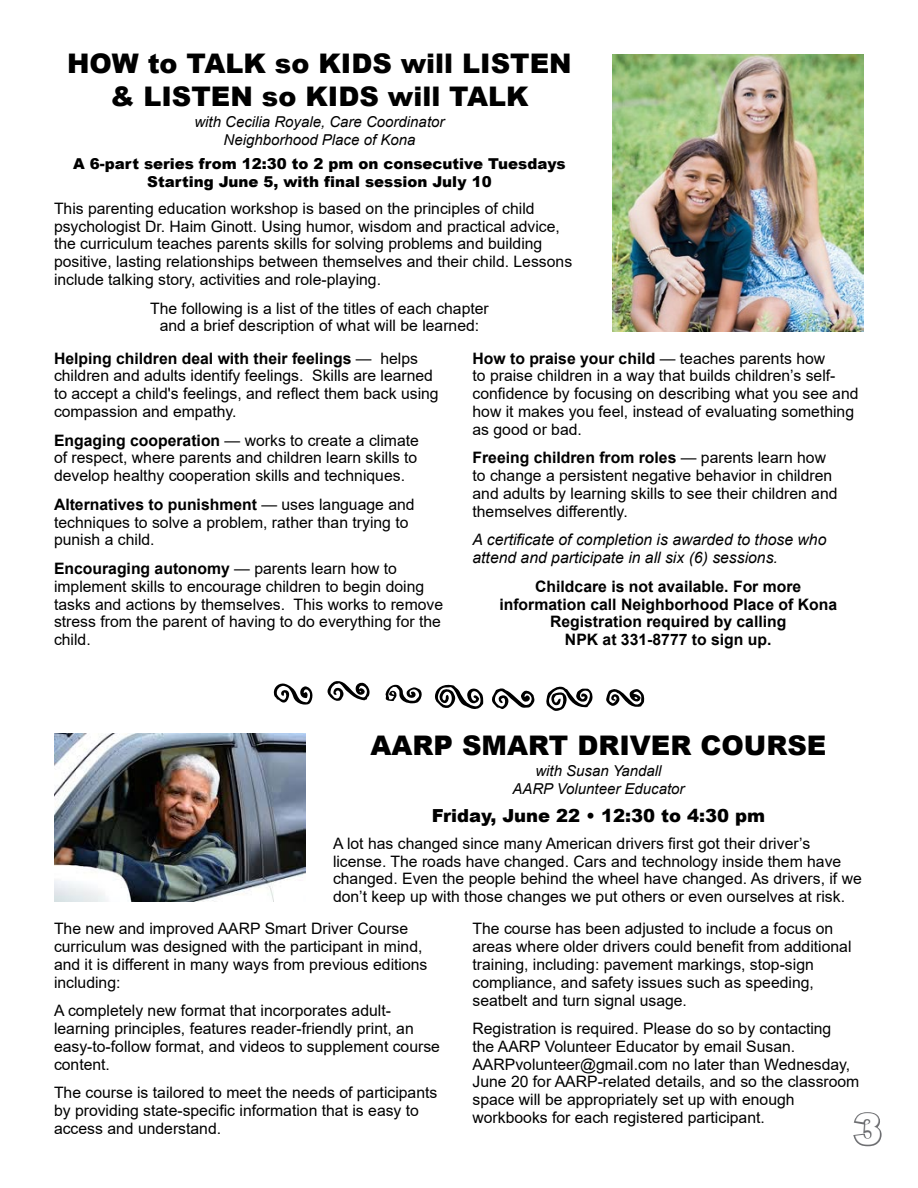
<style>
.page{position:relative;width:918px;height:1188px;background:#fff}
.page>*{position:absolute;margin:0;border:0;box-sizing:border-box;transform-origin:0 0}
.t1{font:900 42px "Arial";color:#fff}
.t2{font:900 27px/32.4px "Arial";color:#000;text-align:center}
.t3{font:900 18px "Arial";color:#000}
.t4{font:15.75px/17.9px "Arial";color:#000}
.t5{font:700 15.75px/17.9px "Arial";color:#000;text-align:center}
.t6{font:italic 15.75px/17.9px "Arial";color:#000}
.t7{font:italic 15px/18px "Arial";color:#000;text-align:center}
.t8{font:900 15px/18px "Arial";color:#000;text-align:center}
.s1{font-weight:700}
</style>
<div class="page">
<svg style="left:273px;top:683px;width:40px;height:22px"></svg>
<svg style="left:327px;top:681px;width:43px;height:20px"></svg>
<svg style="left:386px;top:684px;width:36px;height:20px"></svg>
<svg style="left:435px;top:684px;width:49px;height:25px"></svg>
<svg style="left:546px;top:686px;width:47px;height:25px"></svg>
<svg style="left:606px;top:689px;width:38px;height:18px"></svg>
<svg style="left:492px;top:688px;width:43px;height:21px"></svg>
<img style="left:54px;top:734px;width:252px;height:168px">
<img style="left:612px;top:54px;width:252px;height:277px">
<svg style="left:853px;top:1112px;width:29px;height:35px"></svg>
<h2 class="t2" style="left:67px;top:47px;width:506px">HOW to TALK so KIDS will LISTEN &amp; LISTEN so KIDS will TALK</h2>
<p class="t7" style="left:194px;top:113px;width:252px">with Cecilia Royale, Care Coordinator<br>Neighborhood Place of Kona</p>
<p class="t8" style="left:73px;top:155px;width:494px">A 6-part series from 12:30 to 2 pm on consecutive Tuesdays<br>Starting June 5, with final session July 10</p>
<p class="t4" style="left:54px;top:199px;width:520px">This parenting education workshop is based on the principles of child psychologist Dr. Haim Ginott. Using humor, wisdom and practical advice, the curriculum teaches parents skills for solving problems and building positive, lasting relationships between themselves and their child. Lessons include talking story, activities and role-playing.</p>
<p class="t4" style="left:150px;top:299px;width:340px;text-align:center">The following is a list of the titles of each chapter and a brief description of what will be learned:</p>
<p class="t4" style="left:54px;top:349px;width:386px"><span class="s1">Helping children deal with their feelings</span> — helps children and adults identify feelings. Skills are learned to accept a child's feelings, and reflect them back using compassion and empathy.</p>
<p class="t4" style="left:54px;top:431px;width:366px;text-align:justify"><span class="s1">Engaging cooperation</span> — works to create a climate of respect, where parents and children learn skills to develop healthy cooperation skills and techniques.</p>
<p class="t4" style="left:54px;top:495px;width:362px"><span class="s1">Alternatives to punishment</span> — uses language and techniques to solve a problem, rather than trying to punish a child.</p>
<p class="t4" style="left:54px;top:559px;width:391px"><span class="s1">Encouraging autonomy</span> — parents learn how to implement skills to encourage children to begin doing tasks and actions by themselves. This works to remove stress from the parent of having to do everything for the child.</p>
<p class="t4" style="left:472px;top:349px;width:388px"><span class="s1">How to praise your child</span> — teaches parents how<br>to praise children in a way that builds children’s self&shy;confidence by focusing on describing what you see and how it makes you feel, instead of evaluating something as good or bad.</p>
<p class="t4" style="left:472px;top:449px;width:367px"><span class="s1">Freeing children from roles</span> — parents learn how to change a persistent negative behavior in children and adults by learning skills to see their children and themselves differently.</p>
<p class="t6" style="left:472px;top:531px;width:355px">A certificate of completion is awarded to those who attend and participate in all six (6) sessions.</p>
<p class="t5" style="left:499px;top:577px;width:339px">Childcare is not available. For more information call Neighborhood Place of Kona Registration required by calling<br>NPK at 331-8777 to sign up.</p>
<h2 class="t2" style="left:371px;top:728px;width:457px">AARP SMART DRIVER COURSE</h2>
<p class="t7" style="left:512px;top:762px;width:174px">with Susan Yandall<br>AARP Volunteer Educator</p>
<p class="t3" style="left:432px;top:803px;width:335px">Friday, June 22 • 12:30 to 4:30 pm</p>
<p class="t4" style="left:333px;top:834px;width:530px">A lot has changed since many American drivers first got their driver’s license. The roads have changed. Cars and technology inside them have changed. Even the people behind the wheel have changed. As drivers, if we don’t keep up with those changes we put others or even ourselves at risk.</p>
<p class="t4" style="left:54px;top:920px;width:375px">The new and improved AARP Smart Driver Course curriculum was designed with the participant in mind, and it is different in many ways from previous editions including:</p>
<p class="t4" style="left:54px;top:1002px;width:388px">A completely new format that incorporates adult&shy;learning principles, features reader-friendly print, an easy-to-follow format, and videos to supplement course content.</p>
<p class="t4" style="left:54px;top:1084px;width:385px">The course is tailored to meet the needs of participants by providing state-specific information that is easy to access and understand.</p>
<p class="t4" style="left:472px;top:920px;width:381px">The course has been adjusted to include a focus on areas where older drivers could benefit from additional training, including: pavement markings, stop-sign compliance, and safety issues such as speeding, seatbelt and turn signal usage.</p>
<p class="t4" style="left:472px;top:1020px;width:388px">Registration is required. Please do so by contacting<br>the AARP Volunteer Educator by email Susan.<br>AARPvolunteer@gmail.com no later than Wednesday, June 20 for AARP-related details, and so the classroom space will be appropriately set up with enough workbooks for each registered participant.</p>
<h1 class="t1" style="left:854px;top:1099px;width:30px">3</h1>
</div>
